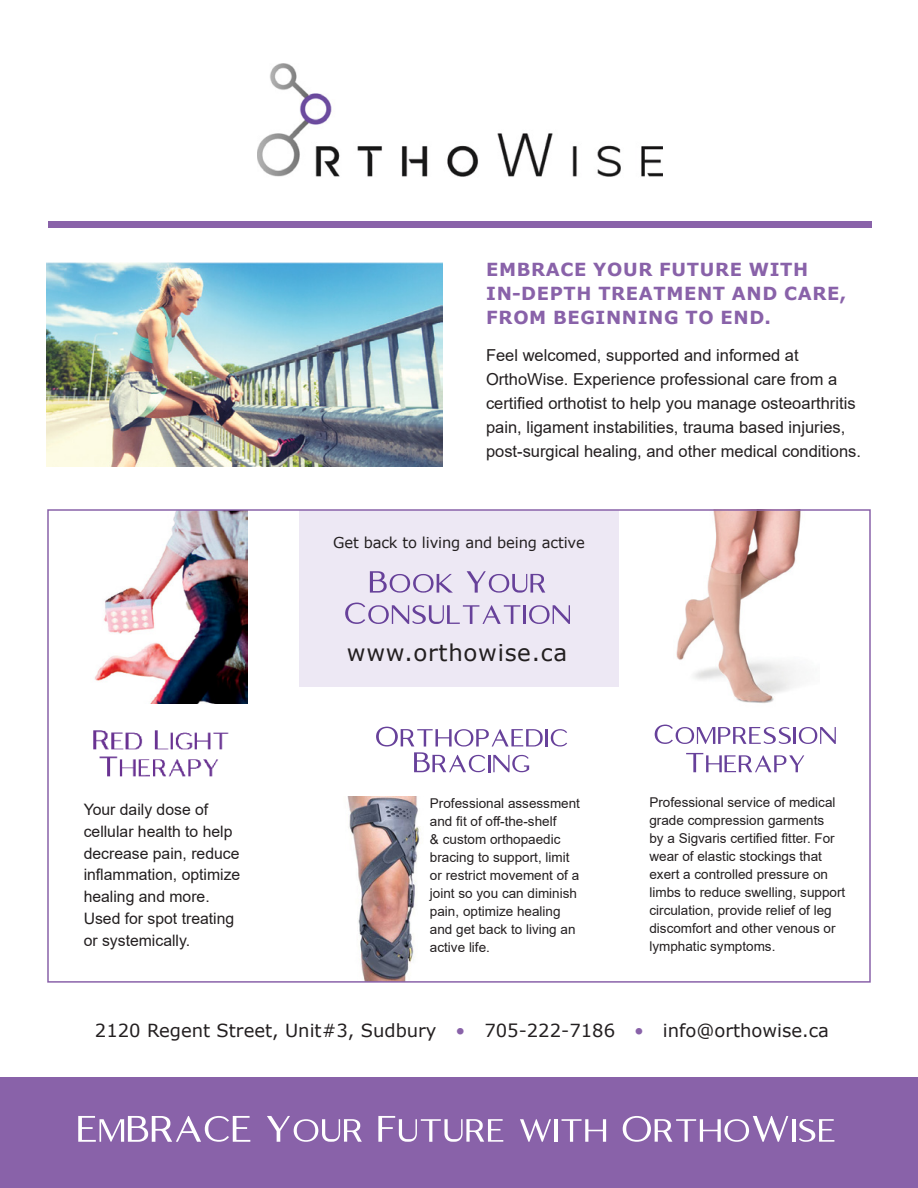
<style>
.page{position:relative;width:918px;height:1188px;background:#fff}
.page>*{position:absolute;margin:0;border:0;box-sizing:border-box;transform-origin:0 0}
.t1{font:22.95px "Verdana";letter-spacing:.03em;color:#231f20}
.t2{font:700 18px/24px "Verdana";letter-spacing:.035em;color:#8962a9}
.t3{font:18px "Verdana";color:#231f20}
.t4{font:16.5px/24px "Arial";color:#231f20}
.t5{font:15.75px/21.8px "Arial";color:#231f20}
.t6{font:15px "Verdana";letter-spacing:-.01em;color:#231f20}
.t7{font:13.5px/18px "Arial";color:#231f20}
.s1{color:#8962a9}
</style>
<div class="page">
<div style="left:299px;top:510px;width:320px;height:176px;background:#ede8f4"></div>
<div style="left:48px;top:221px;width:823px;height:7px;background:#8962a9"></div>
<img style="left:257px;top:63px;width:405px;height:114px">
<div style="left:0;top:1078px;width:918px;height:110px;background:#8962a9"></div>
<svg style="left:78px;top:1116px;width:172px;height:26px"></svg>
<svg style="left:267px;top:1116px;width:95px;height:26px"></svg>
<svg style="left:378px;top:1116px;width:125px;height:26px"></svg>
<svg style="left:520px;top:1119px;width:31px;height:23px"></svg>
<hr style="left:555px;top:1119px;width:3px;height:23px;background:#fff">
<svg style="left:562px;top:1119px;width:44px;height:23px"></svg>
<svg style="left:623px;top:1116px;width:165px;height:26px"></svg>
<hr style="left:792px;top:1119px;width:3px;height:23px;background:#fff">
<svg style="left:799px;top:1119px;width:35px;height:23px"></svg>
<img style="left:46px;top:263px;width:397px;height:204px">
<img style="left:347px;top:797px;width:74px;height:183px">
<svg style="left:376px;top:727px;width:191px;height:45px"></svg>
<img style="left:94px;top:512px;width:154px;height:192px">
<img style="left:676px;top:512px;width:125px;height:191px">
<svg style="left:655px;top:725px;width:181px;height:19px"></svg>
<svg style="left:686px;top:753px;width:118px;height:19px"></svg>
<svg style="left:370px;top:571px;width:83px;height:22px"></svg>
<svg style="left:467px;top:571px;width:78px;height:22px"></svg>
<svg style="left:345px;top:603px;width:175px;height:21px"></svg>
<hr style="left:523px;top:605px;width:3px;height:19px;background:#67419a">
<svg style="left:529px;top:605px;width:41px;height:19px"></svg>
<img style="left:93px;top:730px;width:136px;height:20px">
<img style="left:99px;top:756px;width:120px;height:21px">
<h2 class="t2" style="left:486px;top:257px;width:361px">EMBRACE YOUR FUTURE WITH<br>IN-DEPTH TREATMENT AND CARE,<br>FROM BEGINNING TO END.</h2>
<p class="t4" style="left:486px;top:343px;width:377px">Feel welcomed, supported and informed at OrthoWise. Experience professional care from a certified orthotist to help you manage osteoarthritis pain, ligament instabilities, trauma based injuries, post-surgical healing, and other medical conditions.</p>
<p class="t6" style="left:333px;top:532px;width:253px">Get back to living and being active</p>
<p class="t5" style="left:84px;top:799px;width:158px">Your daily dose of cellular health to help decrease pain, reduce inflammation, optimize healing and more.<br>Used for spot treating or systemically.</p>
<h1 class="t1" style="left:347px;top:637px;width:222px">www.orthowise.ca</h1>
<p class="t7" style="left:430px;top:794px;width:152px">Professional assessment and fit of off-the-shelf<br>&amp; custom orthopaedic bracing to support, limit or restrict movement of a joint so you can diminish pain, optimize healing and get back to living an active life.</p>
<p class="t7" style="left:649px;top:793px;width:197px">Professional service of medical grade compression garments<br>by a Sigvaris certified fitter. For wear of elastic stockings that exert a controlled pressure on limbs to reduce swelling, support circulation, provide relief of leg discomfort and other venous or lymphatic symptoms.</p>
<h2 class="t3" style="left:95px;top:1018px;width:736px">2120 Regent Street, Unit#3, Sudbury <span class="s1">•</span> 705-222-7186 <span class="s1">•</span> info@orthowise.ca</h2>
</div>
